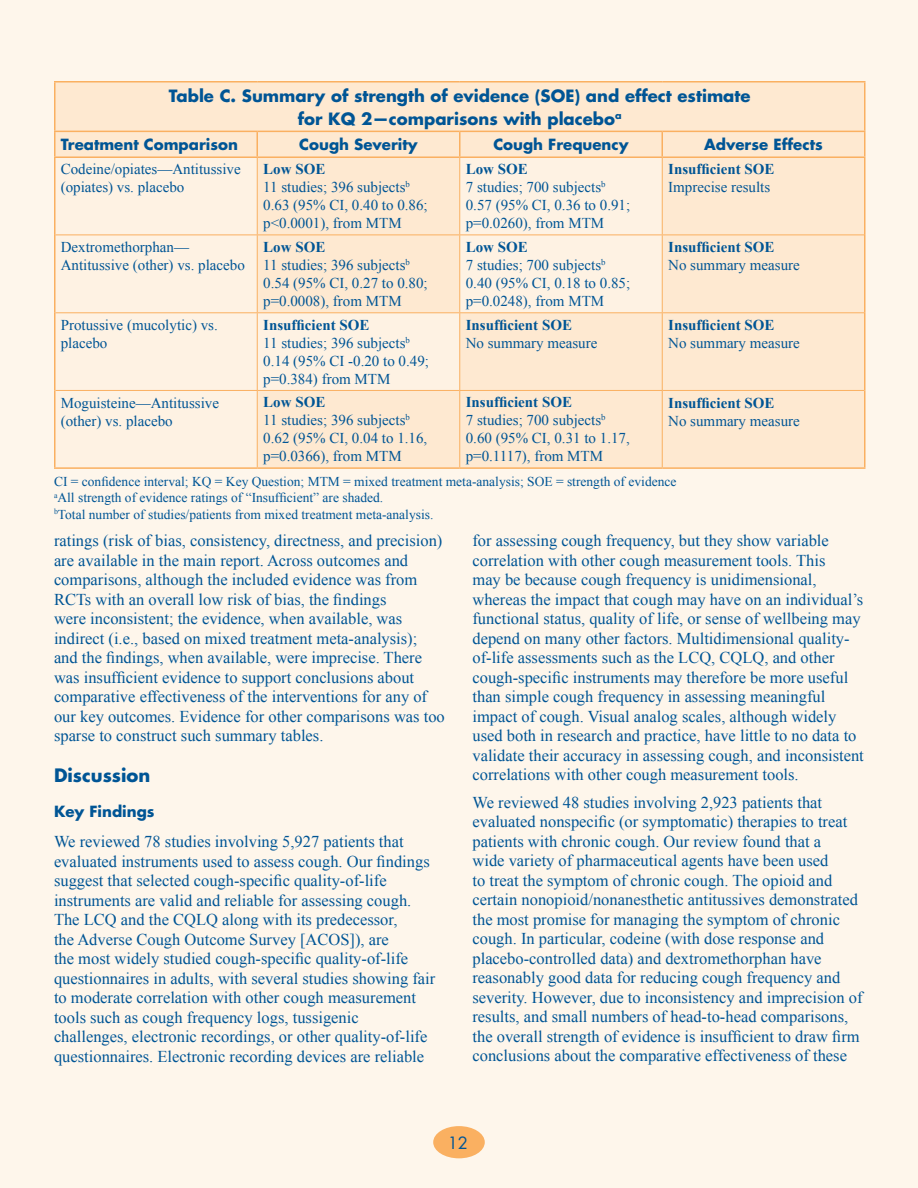
<style>
.page{position:relative;width:918px;height:1188px;background:#fff}
.page>*{position:absolute;margin:0;border:0;box-sizing:border-box;transform-origin:0 0}
.Head_Level_1{font:700 18px "Futura Std";color:#005595}
.Text{font:16.5px/19.5px "Times New Roman";color:#005595}
.Table_Head{font:700 16.5px/22.5px "Futura Std";color:#005595;text-align:center}
.t1{font:16.5px "Futura Std";color:#005595}
.Table_text{font:15px/18px "Times New Roman";color:#005595}
.Table_Head-2{font:700 15px "Futura Std";color:#005595}
.Head_Level_2{font:700 15px "Futura Std";color:#005595}
.Text-2{font:13.5px/16.5px "Times New Roman";color:#005595}
.s1{font-weight:700}
</style>
<div class="page">
<div style="left:0;top:0;width:917px;height:1188px;background:#fef6eb"></div>
<div style="left:433px;top:1126px;width:52px;height:32px;background:#fab061;border-radius:50%"></div>
<div style="left:56px;top:83px;width:808px;height:384px;background:#fee9d1"></div>
<svg style="left:56px;top:158px;width:606px;height:309px"></svg>
<hr style="left:864px;top:83px;width:2px;height:48px;background:#fab061">
<hr style="left:54px;top:131px;width:203px;height:1px;background:#fab061">
<hr style="left:257px;top:131px;width:203px;height:1px;background:#fab061">
<hr style="left:460px;top:131px;width:202px;height:1px;background:#fab061">
<hr style="left:662px;top:131px;width:204px;height:1px;background:#fab061">
<hr style="left:256px;top:132px;width:2px;height:24px;background:#fab061">
<svg style="left:459px;top:132px;width:1px;height:24px"></svg>
<svg style="left:662px;top:132px;width:1px;height:24px"></svg>
<hr style="left:864px;top:132px;width:2px;height:24px;background:#fab061">
<hr style="left:54px;top:81px;width:203px;height:2px;background:#fab061">
<hr style="left:54px;top:83px;width:2px;height:48px;background:#fab061">
<hr style="left:257px;top:81px;width:203px;height:2px;background:#fab061">
<hr style="left:460px;top:81px;width:202px;height:2px;background:#fab061">
<hr style="left:662px;top:81px;width:204px;height:2px;background:#fab061">
<hr style="left:54px;top:132px;width:2px;height:24px;background:#fab061">
<hr style="left:864px;top:158px;width:2px;height:77px;background:#fab061">
<hr style="left:864px;top:235px;width:2px;height:78px;background:#fab061">
<hr style="left:864px;top:313px;width:2px;height:77px;background:#fab061">
<hr style="left:864px;top:390px;width:2px;height:77px;background:#fab061">
<hr style="left:54px;top:156px;width:203px;height:2px;background:#fab061">
<hr style="left:54px;top:158px;width:2px;height:77px;background:#fab061">
<hr style="left:257px;top:156px;width:203px;height:2px;background:#fab061">
<hr style="left:460px;top:156px;width:202px;height:2px;background:#fab061">
<hr style="left:662px;top:156px;width:204px;height:2px;background:#fab061">
<hr style="left:54px;top:235px;width:2px;height:78px;background:#fab061">
<hr style="left:54px;top:313px;width:2px;height:77px;background:#fab061">
<hr style="left:54px;top:390px;width:2px;height:77px;background:#fab061">
<hr style="left:54px;top:467px;width:203px;height:2px;background:#fab061">
<hr style="left:257px;top:467px;width:203px;height:2px;background:#fab061">
<hr style="left:460px;top:467px;width:202px;height:2px;background:#fab061">
<hr style="left:662px;top:467px;width:204px;height:2px;background:#fab061">
<hr style="left:257px;top:158px;width:1px;height:77px;background:#fab061">
<hr style="left:459px;top:158px;width:1px;height:77px;background:#fab061">
<hr style="left:662px;top:158px;width:1px;height:77px;background:#fab061">
<hr style="left:56px;top:235px;width:201px;height:1px;background:#fab061">
<hr style="left:257px;top:235px;width:203px;height:1px;background:#fab061">
<hr style="left:257px;top:235px;width:1px;height:77px;background:#fab061">
<hr style="left:460px;top:235px;width:202px;height:1px;background:#fab061">
<hr style="left:459px;top:235px;width:1px;height:77px;background:#fab061">
<hr style="left:662px;top:235px;width:202px;height:1px;background:#fab061">
<hr style="left:662px;top:235px;width:1px;height:77px;background:#fab061">
<hr style="left:56px;top:312px;width:201px;height:1px;background:#fab061">
<hr style="left:257px;top:312px;width:203px;height:1px;background:#fab061">
<hr style="left:257px;top:313px;width:1px;height:77px;background:#fab061">
<hr style="left:460px;top:312px;width:202px;height:1px;background:#fab061">
<hr style="left:459px;top:313px;width:1px;height:77px;background:#fab061">
<hr style="left:662px;top:312px;width:202px;height:1px;background:#fab061">
<hr style="left:662px;top:313px;width:1px;height:77px;background:#fab061">
<hr style="left:56px;top:390px;width:201px;height:1px;background:#fab061">
<hr style="left:257px;top:390px;width:203px;height:1px;background:#fab061">
<hr style="left:257px;top:391px;width:1px;height:76px;background:#fab061">
<hr style="left:460px;top:390px;width:202px;height:1px;background:#fab061">
<hr style="left:459px;top:391px;width:1px;height:76px;background:#fab061">
<hr style="left:662px;top:390px;width:202px;height:1px;background:#fab061">
<hr style="left:662px;top:391px;width:1px;height:76px;background:#fab061">
<p class="Table_Head" style="left:169px;top:84px;width:583px">Table C. Summary of strength of evidence (SOE) and effect estimate for KQ 2—comparisons with placebo<sup>a</sup></p>
<p class="Table_Head-2" style="left:61px;top:135px;width:179px">Treatment Comparison</p>
<p class="Table_Head-2" style="left:299px;top:135px;width:120px">Cough Severity</p>
<p class="Table_Head-2" style="left:493px;top:135px;width:137px">Cough Frequency</p>
<p class="Table_Head-2" style="left:704px;top:135px;width:120px">Adverse Effects</p>
<p class="Table_text" style="left:61px;top:160px;width:181px">Codeine/opiates—Antitussive (opiates) vs. placebo</p>
<p class="Table_text" style="left:263px;top:160px;width:166px"><span class="s1">Low SOE<br></span>11 studies; 396 subjects<sup>b<br></sup>0.63 (95% CI, 0.40 to 0.86; p&lt;0.0001), from MTM</p>
<p class="Table_text" style="left:466px;top:160px;width:166px"><span class="s1">Low SOE<br></span>7 studies; 700 subjects<sup>b<br></sup>0.57 (95% CI, 0.36 to 0.91; p=0.0260), from MTM</p>
<p class="Table_text" style="left:668px;top:160px;width:108px"><span class="s1">Insufficient SOE<br></span>Imprecise results</p>
<p class="Table_text" style="left:61px;top:238px;width:186px">Dextromethorphan—<br>Antitussive (other) vs. placebo</p>
<p class="Table_text" style="left:263px;top:238px;width:166px"><span class="s1">Low SOE<br></span>11 studies; 396 subjects<sup>b<br></sup>0.54 (95% CI, 0.27 to 0.80; p=0.0008), from MTM</p>
<p class="Table_text" style="left:466px;top:238px;width:166px"><span class="s1">Low SOE<br></span>7 studies; 700 subjects<sup>b<br></sup>0.40 (95% CI, 0.18 to 0.85; p=0.0248), from MTM</p>
<p class="Table_text" style="left:668px;top:238px;width:133px"><span class="s1">Insufficient SOE<br></span>No summary measure</p>
<p class="Table_text" style="left:61px;top:316px;width:159px">Protussive (mucolytic) vs. placebo</p>
<p class="Table_text" style="left:263px;top:315px;width:167px"><span class="s1">Insufficient SOE<br></span>11 studies; 396 subjects<sup>b<br></sup>0.14 (95% CI -0.20 to 0.49; p=0.384) from MTM</p>
<p class="Table_text" style="left:466px;top:315px;width:133px"><span class="s1">Insufficient SOE<br></span>No summary measure</p>
<p class="Table_text" style="left:668px;top:315px;width:133px"><span class="s1">Insufficient SOE<br></span>No summary measure</p>
<p class="Table_text" style="left:61px;top:393px;width:160px">Moguisteine—Antitussive (other) vs. placebo</p>
<p class="Table_text" style="left:263px;top:393px;width:166px"><span class="s1">Low SOE<br></span>11 studies; 396 subjects<sup>b<br></sup>0.62 (95% CI, 0.04 to 1.16, p=0.0366), from MTM</p>
<p class="Table_text" style="left:466px;top:393px;width:166px"><span class="s1">Insufficient SOE<br></span>7 studies; 700 subjects<sup>b<br></sup>0.60 (95% CI, 0.31 to 1.17, p=0.1117), from MTM</p>
<p class="Table_text" style="left:668px;top:393px;width:133px"><span class="s1">Insufficient SOE<br></span>No summary measure</p>
<p class="Text-2" style="left:54px;top:473px;width:624px">CI = confidence interval; KQ = Key Question; MTM = mixed treatment meta-analysis; SOE = strength of evidence <sup>a</sup>All strength of evidence ratings of “Insufficient” are shaded.<br><sup>b</sup>Total number of studies/patients from mixed treatment meta-analysis.</p>
<p class="Text" style="left:54px;top:531px;width:392px">ratings (risk of bias, consistency, directness, and precision) are available in the main report. Across outcomes and comparisons, although the included evidence was from RCTs with an overall low risk of bias, the findings<br>were inconsistent; the evidence, when available, was indirect (i.e., based on mixed treatment meta-analysis); and the findings, when available, were imprecise. There was insufficient evidence to support conclusions about comparative effectiveness of the interventions for any of our key outcomes. Evidence for other comparisons was too sparse to construct such summary tables.</p>
<p class="Head_Level_1" style="left:54px;top:764px;width:98px">Discussion</p>
<p class="Head_Level_2" style="left:54px;top:801px;width:102px">Key Findings</p>
<p class="Text" style="left:54px;top:832px;width:383px">We reviewed 78 studies involving 5,927 patients that evaluated instruments used to assess cough. Our findings suggest that selected cough-specific quality-of-life instruments are valid and reliable for assessing cough.<br>The LCQ and the CQLQ along with its predecessor,<br>the Adverse Cough Outcome Survey [ACOS]), are<br>the most widely studied cough-specific quality-of-life questionnaires in adults, with several studies showing fair to moderate correlation with other cough measurement tools such as cough frequency logs, tussigenic challenges, electronic recordings, or other quality-of-life questionnaires. Electronic recording devices are reliable</p>
<p class="Text" style="left:472px;top:531px;width:393px">for assessing cough frequency, but they show variable correlation with other cough measurement tools. This<br>may be because cough frequency is unidimensional, whereas the impact that cough may have on an individual’s functional status, quality of life, or sense of wellbeing may depend on many other factors. Multidimensional quality&shy;of-life assessments such as the LCQ, CQLQ, and other cough-specific instruments may therefore be more useful than simple cough frequency in assessing meaningful impact of cough. Visual analog scales, although widely used both in research and practice, have little to no data to validate their accuracy in assessing cough, and inconsistent correlations with other cough measurement tools.</p>
<p class="Text" style="left:472px;top:792px;width:392px">We reviewed 48 studies involving 2,923 patients that evaluated nonspecific (or symptomatic) therapies to treat patients with chronic cough. Our review found that a<br>wide variety of pharmaceutical agents have been used<br>to treat the symptom of chronic cough. The opioid and certain nonopioid/nonanesthetic antitussives demonstrated the most promise for managing the symptom of chronic cough. In particular, codeine (with dose response and placebo-controlled data) and dextromethorphan have reasonably good data for reducing cough frequency and severity. However, due to inconsistency and imprecision of results, and small numbers of head-to-head comparisons, the overall strength of evidence is insufficient to draw firm conclusions about the comparative effectiveness of these</p>
<p class="t1" style="left:448px;top:1132px;width:22px">12</p>
</div>
